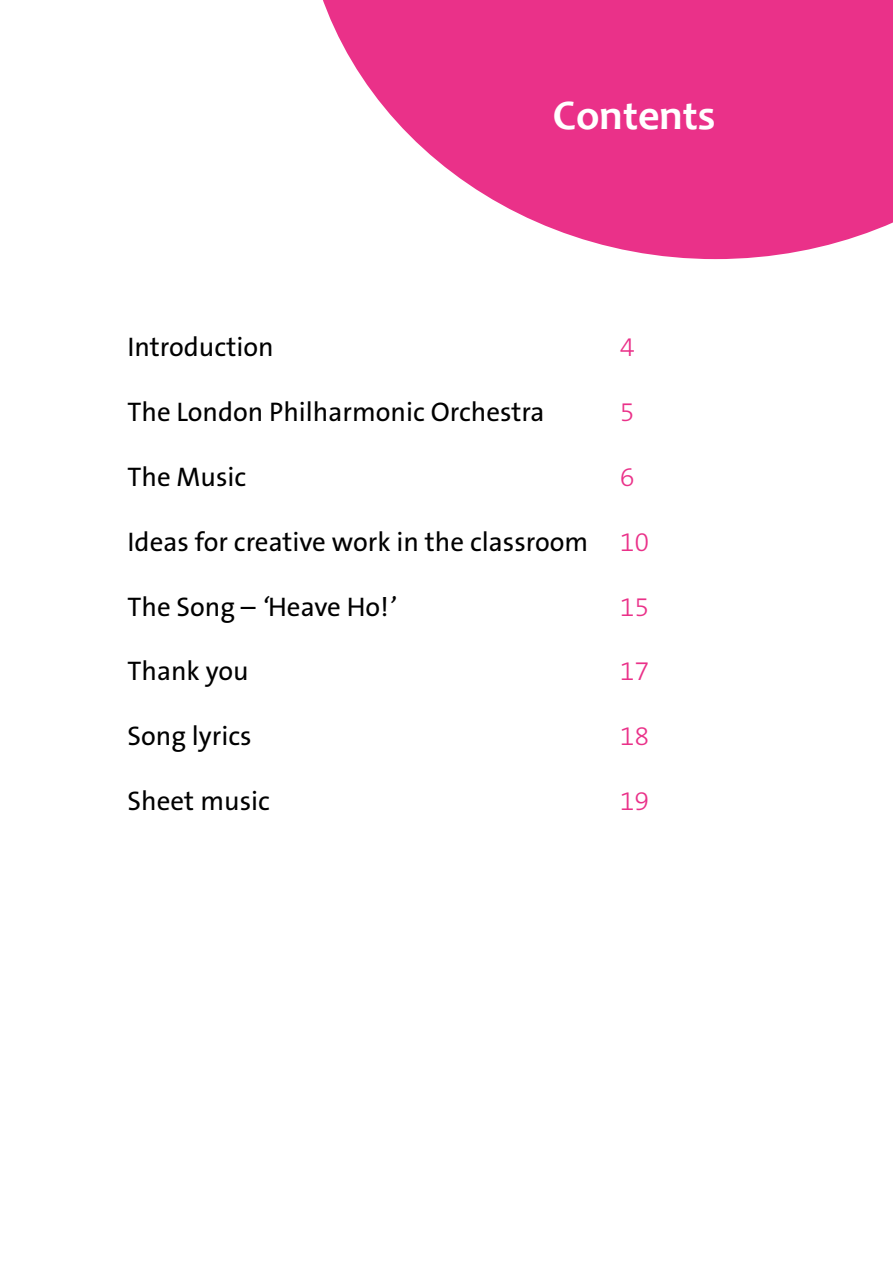
<style>
.page{position:relative;width:893px;height:1263px;background:#fff}
.page>*{position:absolute;margin:0;border:0;box-sizing:border-box;transform-origin:0 0}
.t1{font:700 42px "Candara";color:#fff}
.t2{font:27px "The Sans B5 Plain";color:#000}
.t3{font:300 27px "The Sans B3";color:#ea3189}
.s1{font-style:italic}
</style>
<div class="page">
<svg style="left:323px;top:0;width:570px;height:259px;fill:#ea3189"></svg>
<h1 class="t1" style="left:553px;top:89px;width:164px">Contents</h1>
<p class="t2" style="left:128px;top:333px;width:148px">Introduction</p>
<p class="t3" style="left:620px;top:333px;width:16px">4</p>
<p class="t2" style="left:128px;top:397px;width:419px">The London Philharmonic Orchestra</p>
<p class="t3" style="left:620px;top:397px;width:16px">5</p>
<p class="t2" style="left:128px;top:462px;width:120px">The Music</p>
<p class="t3" style="left:620px;top:462px;width:16px">6</p>
<p class="t2" style="left:128px;top:527px;width:462px">Ideas for creative work in the classroom</p>
<p class="t2" style="left:128px;top:592px;width:269px">The Song – <span class="s1">‘</span>Heave Ho!<span class="s1">’</span></p>
<p class="t2" style="left:128px;top:657px;width:123px">Thank you</p>
<p class="t2" style="left:128px;top:721px;width:126px">Song lyrics</p>
<p class="t2" style="left:128px;top:786px;width:144px">Sheet music</p>
<p class="t3" style="left:620px;top:527px;width:31px">10</p>
<p class="t3" style="left:620px;top:592px;width:31px">15</p>
<p class="t3" style="left:620px;top:657px;width:31px">17</p>
<p class="t3" style="left:620px;top:721px;width:31px">18</p>
<p class="t3" style="left:620px;top:786px;width:31px">19</p>
</div>
